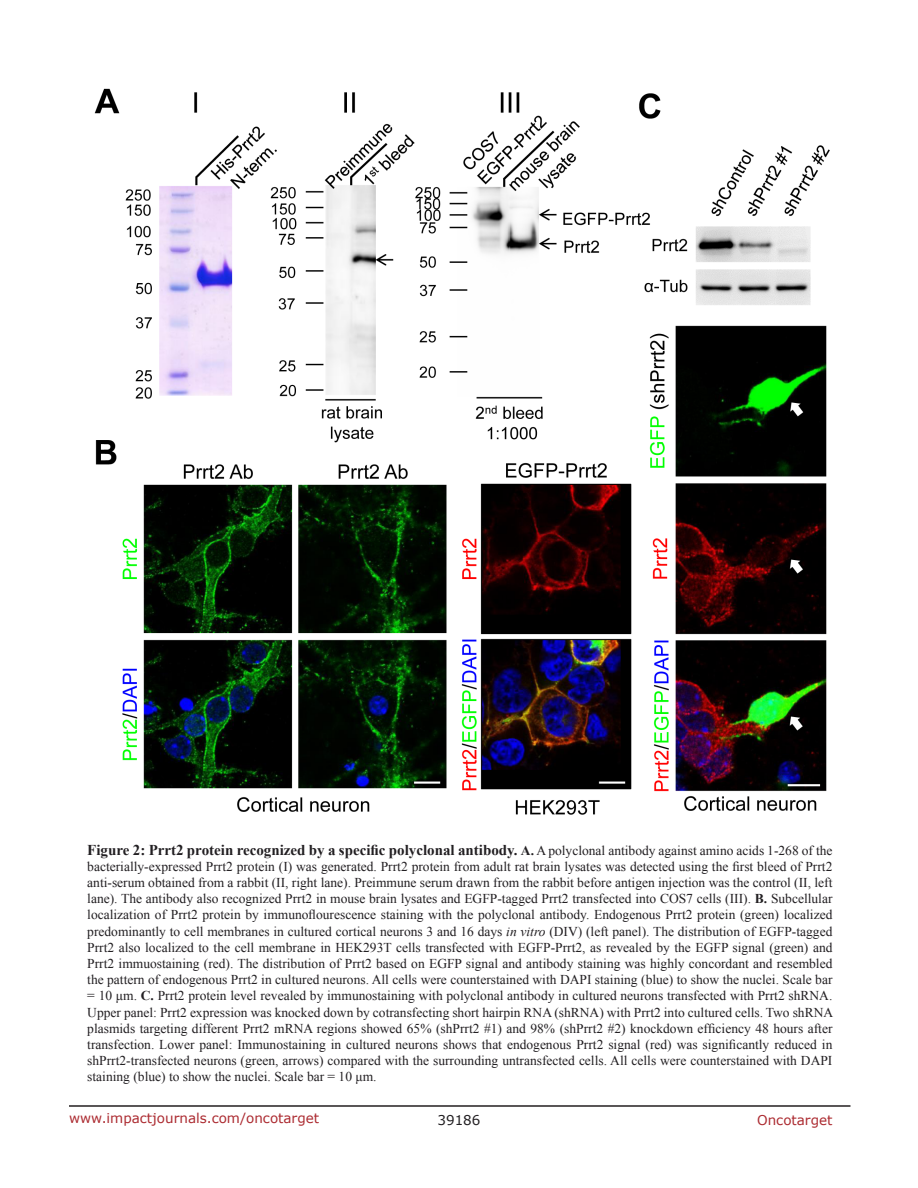
<style>
.page{position:relative;width:918px;height:1188px;background:#fff}
.page>*{position:absolute;margin:0;border:0;box-sizing:border-box;transform-origin:0 0}
.t1{font:700 15px "Times New Roman";color:#221f22}
.t2{font:13.5px/16.2px "Times New Roman";color:#221f22;text-align:justify}
.t3{font:13.5px "Verdana";color:#ac2b31}
.t4{font:13.5px "Verdana";color:#221f22}
.s1{font-size:13.5px}
.s2{font-weight:400;font-size:13.5px}
.s3{font-weight:700}
.s4{font-style:italic}
</style>
<div class="page">
<hr style="left:69px;top:1105px;width:781px;height:2px;background:#231f20">
<img style="left:94px;top:88px;width:736px;height:727px">
<p class="t1" style="left:87px;top:839px;width:747px">Figure 2: Prrt2 protein recognized by a specific polyclonal antibody. <span class="s1">A.</span> <span class="s2">A polyclonal antibody against amino acids 1-268 of the</span></p>
<p class="t2" style="left:87px;top:858px;width:747px">bacterially-expressed Prrt2 protein (I) was generated. Prrt2 protein from adult rat brain lysates was detected using the first bleed of Prrt2 anti-serum obtained from a rabbit (II, right lane). Preimmune serum drawn from the rabbit before antigen injection was the control (II, left lane). The antibody also recognized Prrt2 in mouse brain lysates and EGFP-tagged Prrt2 transfected into COS7 cells (III). <span class="s3">B.</span> Subcellular localization of Prrt2 protein by immunoflourescence staining with the polyclonal antibody. Endogenous Prrt2 protein (green) localized predominantly to cell membranes in cultured cortical neurons 3 and 16 days <span class="s4">in vitro</span> (DIV) (left panel). The distribution of EGFP-tagged Prrt2 also localized to the cell membrane in HEK293T cells transfected with EGFP-Prrt2, as revealed by the EGFP signal (green) and Prrt2 immuostaining (red). The distribution of Prrt2 based on EGFP signal and antibody staining was highly concordant and resembled the pattern of endogenous Prrt2 in cultured neurons. All cells were counterstained with DAPI staining (blue) to show the nuclei. Scale bar = 10 μm. <span class="s3">C.</span> Prrt2 protein level revealed by immunostaining with polyclonal antibody in cultured neurons transfected with Prrt2 shRNA.<br>Upper panel: Prrt2 expression was knocked down by cotransfecting short hairpin RNA (shRNA) with Prrt2 into cultured cells. Two shRNA plasmids targeting different Prrt2 mRNA regions showed 65% (shPrrt2 #1) and 98% (shPrrt2 #2) knockdown efficiency 48 hours after transfection. Lower panel: Immunostaining in cultured neurons shows that endogenous Prrt2 signal (red) was significantly reduced in shPrrt2-transfected neurons (green, arrows) compared with the surrounding untransfected cells. All cells were counterstained with DAPI staining (blue) to show the nuclei. Scale bar = 10 μm.</p>
<p class="t3" style="left:69px;top:1109px;width:252px">www.impactjournals.com/oncotarget</p>
<p class="t4" style="left:438px;top:1111px;width:44px">39186</p>
<p class="t3" style="left:757px;top:1111px;width:77px">Oncotarget</p>
</div>
